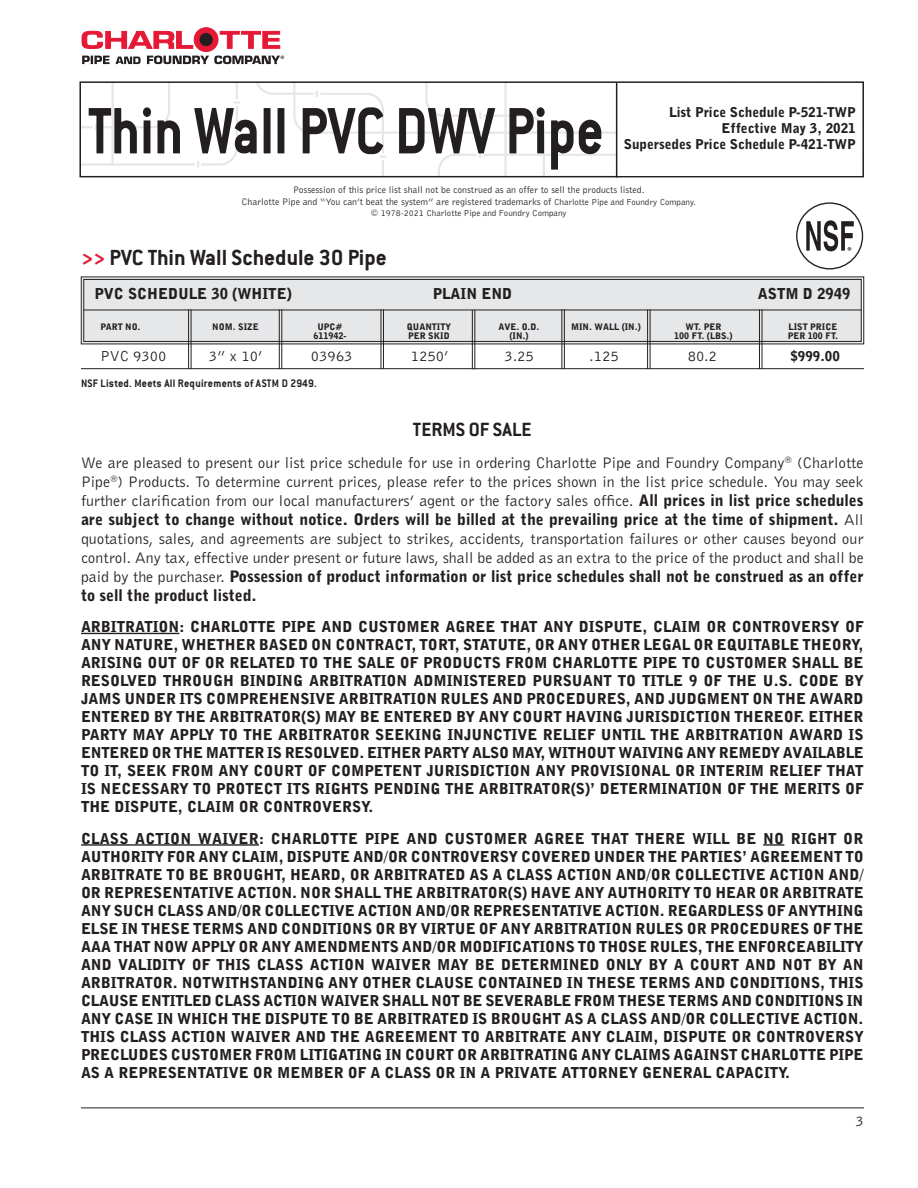
<style>
.page{position:relative;width:918px;height:1188px;background:#fff}
.page>*{position:absolute;margin:0;border:0;box-sizing:border-box;transform-origin:0 0}
.t1{font:700 72px "Conduit ITC";color:#231f20;scale:.84 1}
.t2{font:700 24px "Conduit ITC";color:#231f20}
.t3{font:700 21px "Conduit ITC";color:#231f20}
.t4{font:15.75px/18.9px "Bell Gothic BT";color:#231f20;text-align:justify}
.t5{font:900 15px/18px "Bell Gothic BT";color:#231f20;text-align:justify}
.t6{font:15px "Bell Gothic BT";color:#231f20}
.t7{font:900 13.5px "Bell Gothic BT";color:#231f20}
.t8{font:700 12px "Conduit ITC";letter-spacing:.025em;color:#231f20;scale:.95 1}
.t9{font:9.75px "Bell Gothic BT";color:#231f20}
.t10{font:900 9px "Bell Gothic BT";color:#231f20}
.t11{font:9px "Bell Gothic BT";color:#231f20}
.s1{font-size:9px}
.s2{color:#e51836}
.s3{font-weight:900}
</style>
<div class="page">
<svg style="left:79px;top:84px;width:785px;height:94px"></svg>
<svg style="left:95px;top:124px;width:2px;height:6px"></svg>
<svg style="left:197px;top:161px;width:2px;height:7px"></svg>
<svg style="left:234px;top:101px;width:6px;height:3px"></svg>
<svg style="left:380px;top:156px;width:6px;height:2px"></svg>
<svg style="left:437px;top:152px;width:44px;height:26px"></svg>
<svg style="left:292px;top:84px;width:326px;height:52px"></svg>
<div style="left:79px;top:81px;width:785px;height:96px;border:2px solid #231f20"></div>
<div style="left:618px;top:83px;width:244px;height:92px;background:#fff"></div>
<hr style="left:616px;top:83px;width:1px;height:95px;background:#231f20">
<hr style="left:81px;top:368px;width:783px;height:1px;background:#231f20">
<svg style="left:81px;top:276px;width:783px;height:68px;background:#dedfe1"></svg>
<div style="left:83px;top:279px;width:779px;height:63px;border:1px solid #231f20"></div>
<hr style="left:84px;top:310px;width:777px;height:1px;background:#231f20">
<hr style="left:188px;top:310px;width:1px;height:59px;background:#231f20">
<hr style="left:191px;top:310px;width:1px;height:59px;background:#231f20">
<hr style="left:279px;top:310px;width:1px;height:59px;background:#231f20">
<hr style="left:282px;top:310px;width:1px;height:59px;background:#231f20">
<hr style="left:381px;top:310px;width:1px;height:59px;background:#231f20">
<hr style="left:383px;top:310px;width:1px;height:59px;background:#231f20">
<hr style="left:562px;top:310px;width:1px;height:59px;background:#231f20">
<hr style="left:564px;top:310px;width:1px;height:59px;background:#231f20">
<hr style="left:647px;top:310px;width:1px;height:59px;background:#231f20">
<hr style="left:650px;top:310px;width:1px;height:59px;background:#231f20">
<hr style="left:759px;top:310px;width:1px;height:59px;background:#231f20">
<hr style="left:762px;top:310px;width:1px;height:59px;background:#231f20">
<div style="left:796px;top:202px;width:67px;height:68px;border:1px solid #231f20;border-radius:50%"></div>
<svg style="left:806px;top:220px;width:48px;height:31px"></svg>
<div style="left:194px;top:28px;width:24px;height:24px;background:#e51836;border-radius:50%"></div>
<div style="left:194px;top:27px;width:24px;height:25px;border:1px solid #e51836;border-radius:50%"></div>
<div style="left:200px;top:34px;width:12px;height:12px;background:#231f20;border-radius:50%"></div>
<div style="left:200px;top:33px;width:13px;height:13px;border:1px solid #231f20;border-radius:50%"></div>
<svg style="left:82px;top:31px;width:111px;height:18px"></svg>
<svg style="left:220px;top:31px;width:60px;height:18px"></svg>
<svg style="left:82px;top:56px;width:202px;height:8px"></svg>
<hr style="left:472px;top:310px;width:1px;height:59px;background:#231f20">
<hr style="left:475px;top:310px;width:1px;height:59px;background:#231f20">
<hr style="left:81px;top:1108px;width:783px;height:1px;background:#231f20">
<hr style="left:81px;top:633px;width:98px;height:1px;background:#231f20">
<hr style="left:81px;top:844px;width:178px;height:2px;background:#231f20">
<hr style="left:763px;top:844px;width:21px;height:2px;background:#231f20">
<p class="t1" style="left:88px;top:89px;width:616px">Thin Wall PVC DWV Pipe</p>
<p class="t7" style="left:669px;top:104px;width:188px">List Price Schedule P-521-TWP</p>
<p class="t7" style="left:721px;top:120px;width:136px">Effective May 3, 2021</p>
<p class="t7" style="left:624px;top:136px;width:233px">Supersedes Price Schedule P-421-TWP</p>
<p class="t9" style="left:293px;top:184px;width:353px">Possession of this price list shall not be construed as an offer to sell the products listed.</p>
<p class="t9" style="left:242px;top:196px;width:456px">Charlotte Pipe and “You can’t beat the system” are registered trademarks of <span class="s1">Charlotte Pipe and Foundry Company.</span></p>
<p class="t11" style="left:371px;top:207px;width:197px">© 1978-2021 Charlotte Pipe and Foundry Company</p>
<p class="t2" style="left:81px;top:243px;width:307px"><span class="s2">&gt;&gt;</span> PVC Thin Wall Schedule 30 Pipe</p>
<p class="t5" style="left:94px;top:284px;width:199px">PVC SCHEDULE 30 (WHITE)</p>
<p class="t5" style="left:433px;top:284px;width:81px">PLAIN END</p>
<p class="t5" style="left:758px;top:284px;width:94px">ASTM D 2949</p>
<p class="t10" style="left:101px;top:321px;width:41px">PART NO.</p>
<p class="t10" style="left:212px;top:321px;width:48px">NOM. SIZE</p>
<p class="t10" style="left:317px;top:321px;width:27px">UPC#</p>
<p class="t10" style="left:407px;top:321px;width:46px">QUANTITY</p>
<p class="t10" style="left:498px;top:321px;width:43px">AVE. O.D.</p>
<p class="t10" style="left:571px;top:321px;width:71px">MIN. WALL (IN.)</p>
<p class="t10" style="left:686px;top:321px;width:37px">WT. PER</p>
<p class="t10" style="left:789px;top:321px;width:50px">LIST PRICE</p>
<p class="t10" style="left:313px;top:330px;width:35px">611942-</p>
<p class="t10" style="left:408px;top:330px;width:43px">PER SKID</p>
<p class="t10" style="left:509px;top:330px;width:21px">(IN.)</p>
<p class="t10" style="left:674px;top:330px;width:60px">100 FT. (LBS.)</p>
<p class="t10" style="left:788px;top:330px;width:52px">PER 100 FT.</p>
<p class="t6" style="left:100px;top:347px;width:68px">PVC 9300</p>
<p class="t6" style="left:209px;top:347px;width:55px">3” x 10’</p>
<p class="t6" style="left:311px;top:347px;width:43px">03963</p>
<p class="t6" style="left:411px;top:347px;width:39px">1250’</p>
<p class="t6" style="left:505px;top:347px;width:31px">3.25</p>
<p class="t6" style="left:590px;top:347px;width:31px">.125</p>
<p class="t6" style="left:688px;top:347px;width:31px">80.2</p>
<p class="t7" style="left:790px;top:348px;width:51px">$999.00</p>
<p class="t8" style="left:81px;top:377px;width:250px">NSF Listed. Meets All Requirements of ASTM D 2949.</p>
<p class="t3" style="left:413px;top:417px;width:120px">TERMS OF SALE</p>
<p class="t4" style="left:81px;top:453px;width:784px">We are pleased to present our list price schedule for use in ordering Charlotte Pipe and Foundry Company<sup>®</sup> (Charlotte Pipe<sup>®</sup>) Products. To determine current prices, please refer to the prices shown in the list price schedule. You may seek further clarification from our local manufacturers’ agent or the factory sales office. <span class="s3">All prices in list price schedules are subject to change without notice. Orders will be billed at the prevailing price at the time of shipment.</span> All quotations, sales, and agreements are subject to strikes, accidents, transportation failures or other causes beyond our control. Any tax, effective under present or future laws, shall be added as an extra to the price of the product and shall be paid by the purchaser. <span class="s3">Possession of product information or list price schedules shall not be construed as an offer to sell the product listed.</span></p>
<p class="t5" style="left:81px;top:617px;width:784px">ARBITRATION: CHARLOTTE PIPE AND CUSTOMER AGREE THAT ANY DISPUTE, CLAIM OR CONTROVERSY OF ANY NATURE, WHETHER BASED ON CONTRACT, TORT, STATUTE, OR ANY OTHER LEGAL OR EQUITABLE THEORY, ARISING OUT OF OR RELATED TO THE SALE OF PRODUCTS FROM CHARLOTTE PIPE TO CUSTOMER SHALL BE RESOLVED THROUGH BINDING ARBITRATION ADMINISTERED PURSUANT TO TITLE 9 OF THE U.S. CODE BY JAMS UNDER ITS COMPREHENSIVE ARBITRATION RULES AND PROCEDURES, AND JUDGMENT ON THE AWARD ENTERED BY THE ARBITRATOR(S) MAY BE ENTERED BY ANY COURT HAVING JURISDICTION THEREOF. EITHER PARTY MAY APPLY TO THE ARBITRATOR SEEKING INJUNCTIVE RELIEF UNTIL THE ARBITRATION AWARD IS ENTERED OR THE MATTER IS RESOLVED. EITHER PARTY ALSO MAY, WITHOUT WAIVING ANY REMEDY AVAILABLE TO IT, SEEK FROM ANY COURT OF COMPETENT JURISDICTION ANY PROVISIONAL OR INTERIM RELIEF THAT IS NECESSARY TO PROTECT ITS RIGHTS PENDING THE ARBITRATOR(S)’ DETERMINATION OF THE MERITS OF THE DISPUTE, CLAIM OR CONTROVERSY.</p>
<p class="t5" style="left:81px;top:829px;width:784px">CLASS ACTION WAIVER: CHARLOTTE PIPE AND CUSTOMER AGREE THAT THERE WILL BE NO RIGHT OR AUTHORITY FOR ANY CLAIM, DISPUTE AND/OR CONTROVERSY COVERED UNDER THE PARTIES’ AGREEMENT TO ARBITRATE TO BE BROUGHT, HEARD, OR ARBITRATED AS A CLASS ACTION AND/OR COLLECTIVE ACTION AND/ OR REPRESENTATIVE ACTION. NOR SHALL THE ARBITRATOR(S) HAVE ANY AUTHORITY TO HEAR OR ARBITRATE ANY SUCH CLASS AND/OR COLLECTIVE ACTION AND/OR REPRESENTATIVE ACTION. REGARDLESS OF ANYTHING ELSE IN THESE TERMS AND CONDITIONS OR BY VIRTUE OF ANY ARBITRATION RULES OR PROCEDURES OF THE AAA THAT NOW APPLY OR ANY AMENDMENTS AND/OR MODIFICATIONS TO THOSE RULES, THE ENFORCEABILITY AND VALIDITY OF THIS CLASS ACTION WAIVER MAY BE DETERMINED ONLY BY A COURT AND NOT BY AN ARBITRATOR. NOTWITHSTANDING ANY OTHER CLAUSE CONTAINED IN THESE TERMS AND CONDITIONS, THIS CLAUSE ENTITLED CLASS ACTION WAIVER SHALL NOT BE SEVERABLE FROM THESE TERMS AND CONDITIONS IN ANY CASE IN WHICH THE DISPUTE TO BE ARBITRATED IS BROUGHT AS A CLASS AND/OR COLLECTIVE ACTION.<br>THIS CLASS ACTION WAIVER AND THE AGREEMENT TO ARBITRATE ANY CLAIM, DISPUTE OR CONTROVERSY PRECLUDES CUSTOMER FROM LITIGATING IN COURT OR ARBITRATING ANY CLAIMS AGAINST CHARLOTTE PIPE AS A REPRESENTATIVE OR MEMBER OF A CLASS OR IN A PRIVATE ATTORNEY GENERAL CAPACITY.</p>
<p class="t6" style="left:856px;top:1112px;width:10px">3</p>
</div>
